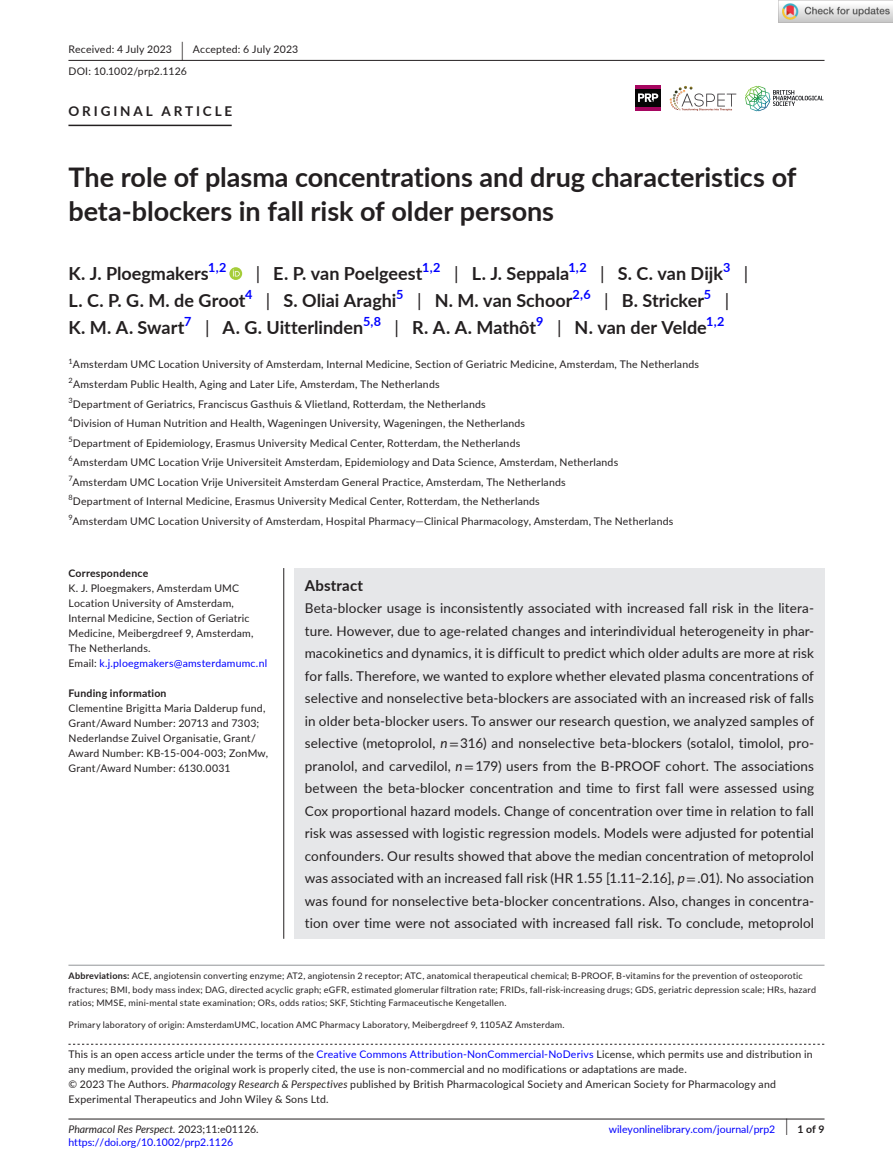
<style>
.page{position:relative;width:893px;height:1174px;background:#fff}
.page>*{position:absolute;margin:0;border:0;box-sizing:border-box;transform-origin:0 0}
.t1{font:700 27px/34.5px "Lato";color:#231f20}
.t2{font:700 18px "Lato";color:#231f20}
.t3{font:18px "Lato";color:#231f20}
.t4{font:700 15px "Lato";letter-spacing:.015em;color:#231f20}
.t5{font:13.5px/22.5px "Lato";letter-spacing:.01em;color:#231f20;text-align:justify}
.t6{font:700 13.5px "Lato";letter-spacing:.215em;color:#231f20}
.t7{font:700 12.6px "Lato";color:#00f}
.t8{font:10.5px/15px "Lato";letter-spacing:.02em;color:#231f20}
.t9{font:10.5px "Lato";color:#00f}
.t10{font:700 10.5px "Lato";letter-spacing:.02em;color:#231f20}
.t11{font:italic 10.5px "Lato";color:#231f20}
.t12{font:9px/13.5px "Lato";letter-spacing:.025em;color:#231f20}
.t13{font:7.35px "Lato";color:#231f20}
.s1{font-size:19.65px}
.s2{font-weight:400}
.s3{color:#00f}
.s4{font-style:italic}
.s5{font-family:"STIX"}
.s6{font-weight:700}
.s7{font-style:normal}
.s8{font-weight:400;font-size:17.4px}
</style>
<div class="page">
<hr style="left:68px;top:1118px;width:756px;height:1px;background:#231f20">
<div style="left:635px;top:85px;width:26px;height:25px;background:#070606"></div>
<hr style="left:635px;top:85px;width:26px;height:3px;background:#a60660">
<hr style="left:635px;top:107px;width:26px;height:3px;background:#a60660">
<svg style="left:638px;top:93px;width:20px;height:9px"></svg>
<svg style="left:669px;top:86px;width:67px;height:25px"></svg>
<svg style="left:745px;top:86px;width:78px;height:25px"></svg>
<hr style="left:68px;top:60px;width:756px;height:1px;background:#231f20">
<hr style="left:68px;top:125px;width:164px;height:1px;background:#231f20">
<svg style="left:229px;top:267px;width:13px;height:13px"></svg>
<svg style="left:233px;top:269px;width:7px;height:7px"></svg>
<svg style="left:68px;top:1043px;width:756px;height:1px"></svg>
<hr style="left:68px;top:964px;width:756px;height:1px;background:#939598">
<div style="left:294px;top:568px;width:530px;height:370px;background:#e6e7e9"></div>
<hr style="left:283px;top:568px;width:1px;height:370px;background:#231f20">
<img style="left:779px;top:0;width:114px;height:23px">
<p class="t8" style="left:68px;top:38px;width:231px;line-height:21.8px">Received: 4 July 2023 <span class="s1">|</span> Accepted: 6 July 2023<br>DOI: 10.1002/prp2.1126</p>
<p class="t6" style="left:68px;top:101px;width:165px">ORIGINAL ARTICLE</p>
<h1 class="t1" style="left:68px;top:159px;width:729px">The role of plasma concentrations and drug characteristics of beta-blockers in fall risk of older persons</h1>
<h2 class="t2" style="left:68px;top:260px;width:142px">K. J. Ploegmakers</h2>
<p class="t7" style="left:208px;top:258px;width:20px">1,2</p>
<h2 class="t2" style="left:256px;top:260px;width:168px"><span class="s2">|</span> E. P. van Poelgeest</h2>
<p class="t7" style="left:422px;top:258px;width:20px">1,2</p>
<h2 class="t2" style="left:454px;top:260px;width:117px"><span class="s2">|</span> L. J. Seppala</h2>
<p class="t7" style="left:568px;top:258px;width:20px">1,2</p>
<h2 class="t2" style="left:600px;top:260px;width:124px"><span class="s2">|</span> S. C. van Dijk</h2>
<p class="t7" style="left:723px;top:258px;width:9px">3</p>
<h2 class="t3" style="left:744px;top:260px;width:6px">|</h2>
<h2 class="t2" style="left:68px;top:287px;width:179px">L. C. P. G. M. de Groot</h2>
<p class="t7" style="left:245px;top:285px;width:9px">4</p>
<h2 class="t2" style="left:266px;top:287px;width:132px"><span class="s2">|</span> S. Oliai Araghi</h2>
<p class="t7" style="left:396px;top:285px;width:9px">5</p>
<h2 class="t2" style="left:417px;top:287px;width:157px"><span class="s2">|</span> N. M. van Schoor</h2>
<p class="t7" style="left:572px;top:285px;width:20px">2,6</p>
<h2 class="t2" style="left:604px;top:287px;width:101px"><span class="s2">|</span> B. Stricker</h2>
<p class="t7" style="left:704px;top:285px;width:9px">5</p>
<h2 class="t3" style="left:725px;top:287px;width:6px">|</h2>
<h2 class="t2" style="left:68px;top:314px;width:118px">K. M. A. Swart</h2>
<p class="t7" style="left:184px;top:312px;width:9px">7</p>
<h2 class="t2" style="left:205px;top:314px;width:160px"><span class="s2">|</span> A. G. Uitterlinden</h2>
<p class="t7" style="left:363px;top:312px;width:20px">5,8</p>
<h2 class="t2" style="left:395px;top:314px;width:143px"><span class="s2">|</span> R. A. A. Mathôt</h2>
<p class="t7" style="left:536px;top:312px;width:9px">9</p>
<h2 class="t2" style="left:557px;top:314px;width:151px"><span class="s2">|</span> N. van der Velde</h2>
<p class="t7" style="left:706px;top:312px;width:20px">1,2</p>
<p class="t13" style="left:68px;top:356px;width:6px">1</p>
<p class="t8" style="left:73px;top:357px;width:628px">Amsterdam UMC Location University of Amsterdam, Internal Medicine, Section of Geriatric Medicine, Amsterdam, The Netherlands</p>
<p class="t13" style="left:68px;top:375px;width:6px">2</p>
<p class="t8" style="left:73px;top:376px;width:368px">Amsterdam Public Health, Aging and Later Life, Amsterdam, The Netherlands</p>
<p class="t13" style="left:68px;top:395px;width:6px">3</p>
<p class="t8" style="left:68px;top:393px;width:606px;line-height:19.5px;text-indent:4px">Department of Geriatrics, Franciscus Gasthuis &amp; Vlietland, Rotterdam, the Netherlands<br><sup>4</sup>Division of Human Nutrition and Health, Wageningen University, Wageningen, the Netherlands<br><sup>5</sup>Department of Epidemiology, Erasmus University Medical Center, Rotterdam, the Netherlands<br><sup>6</sup>Amsterdam UMC Location Vrije Universiteit Amsterdam, Epidemiology and Data Science, Amsterdam, Netherlands <sup>7</sup>Amsterdam UMC Location Vrije Universiteit Amsterdam General Practice, Amsterdam, The Netherlands<br><sup>8</sup>Department of Internal Medicine, Erasmus University Medical Center, Rotterdam, the Netherlands<br><sup>9</sup>Amsterdam UMC Location University of Amsterdam, Hospital Pharmacy—Clinical Pharmacology, Amsterdam, The Netherlands</p>
<p class="t10" style="left:68px;top:565px;width:81px">Correspondence</p>
<p class="t8" style="left:68px;top:580px;width:200px">K. J. Ploegmakers, Amsterdam UMC Location University of Amsterdam, Internal Medicine, Section of Geriatric Medicine, Meibergdreef 9, Amsterdam, The Netherlands.<br>Email: <span class="s3">k.j.ploegmakers@amsterdamumc.nl</span></p>
<p class="t10" style="left:68px;top:685px;width:100px">Funding information</p>
<p class="t8" style="left:68px;top:700px;width:201px">Clementine Brigitta Maria Dalderup fund, Grant/Award Number: 20713 and 7303; Nederlandse Zuivel Organisatie, Grant/ Award Number: KB-15-004-003; ZonMw, Grant/Award Number: 6130.0031</p>
<h3 class="t4" style="left:305px;top:574px;width:60px">Abstract</h3>
<p class="t5" style="left:305px;top:596px;width:511px">Beta-blocker usage is inconsistently associated with increased fall risk in the litera&shy;ture. However, due to age-related changes and interindividual heterogeneity in phar&shy;macokinetics and dynamics, it is difficult to predict which older adults are more at risk for falls. Therefore, we wanted to explore whether elevated plasma concentrations of selective and nonselective beta-blockers are associated with an increased risk of falls in older beta-blocker users. To answer our research question, we analyzed samples of selective (metoprolol, <span class="s4">n</span><span class="s5">=</span> 316) and nonselective beta-blockers (sotalol, timolol, pro&shy;pranolol, and carvedilol, <span class="s4">n</span><span class="s5">=</span> 179) users from the B-PROOF cohort. The associations between the beta-blocker concentration and time to first fall were assessed using Cox proportional hazard models. Change of concentration over time in relation to fall risk was assessed with logistic regression models. Models were adjusted for potential confounders. Our results showed that above the median concentration of metoprolol was associated with an increased fall risk (HR 1.55 [1.11–2.16], <span class="s4">p</span><span class="s5">=</span> .01). No association was found for nonselective beta-blocker concentrations. Also, changes in concentra&shy;tion over time were not associated with increased fall risk. To conclude, metoprolol</p>
<p class="t12" style="left:68px;top:968px;width:749px"><span class="s6">Abbreviations:</span> ACE, angiotensin converting enzyme; AT2, angiotensin 2 receptor; ATC, anatomical therapeutical chemical; B-PROOF, B-vitamins for the prevention of osteoporotic fractures; BMI, body mass index; DAG, directed acyclic graph; eGFR, estimated glomerular filtration rate; FRIDs, fall-risk-increasing drugs; GDS, geriatric depression scale; HRs, hazard ratios; MMSE, mini-mental state examination; ORs, odds ratios; SKF, Stichting Farmaceutische Kengetallen.</p>
<p class="t12" style="left:68px;top:1017px;width:498px">Primary laboratory of origin: AmsterdamUMC, location AMC Pharmacy Laboratory, Meibergdreef 9, 1105AZ Amsterdam.</p>
<p class="t8" style="left:68px;top:1046px;width:746px">This is an open access article under the terms of the <span class="s3">Creative Commons Attribution-NonCommercial-NoDerivs</span> License, which permits use and distribution in any medium, provided the original work is properly cited, the use is non-commercial and no modifications or adaptations are made.<br>© 2023 The Authors. <span class="s4">Pharmacology Research &amp; Perspectives</span> published by British Pharmacological Society and American Society for Pharmacology and Experimental Therapeutics and John Wiley &amp; Sons Ltd.</p>
<p class="t11" style="left:68px;top:1121px;width:192px">Pharmacol Res Perspect. <span class="s7">2023;11:e01126.</span></p>
<p class="t10" style="left:786px;top:1121px;width:40px"><span class="s8">|</span> 1 of 9</p>
<p class="t9" style="left:68px;top:1135px;width:166px">https://doi.org/10.1002/prp2.1126</p>
<p class="t9" style="left:609px;top:1121px;width:168px">wileyonlinelibrary.com/journal/prp2</p>
</div>
